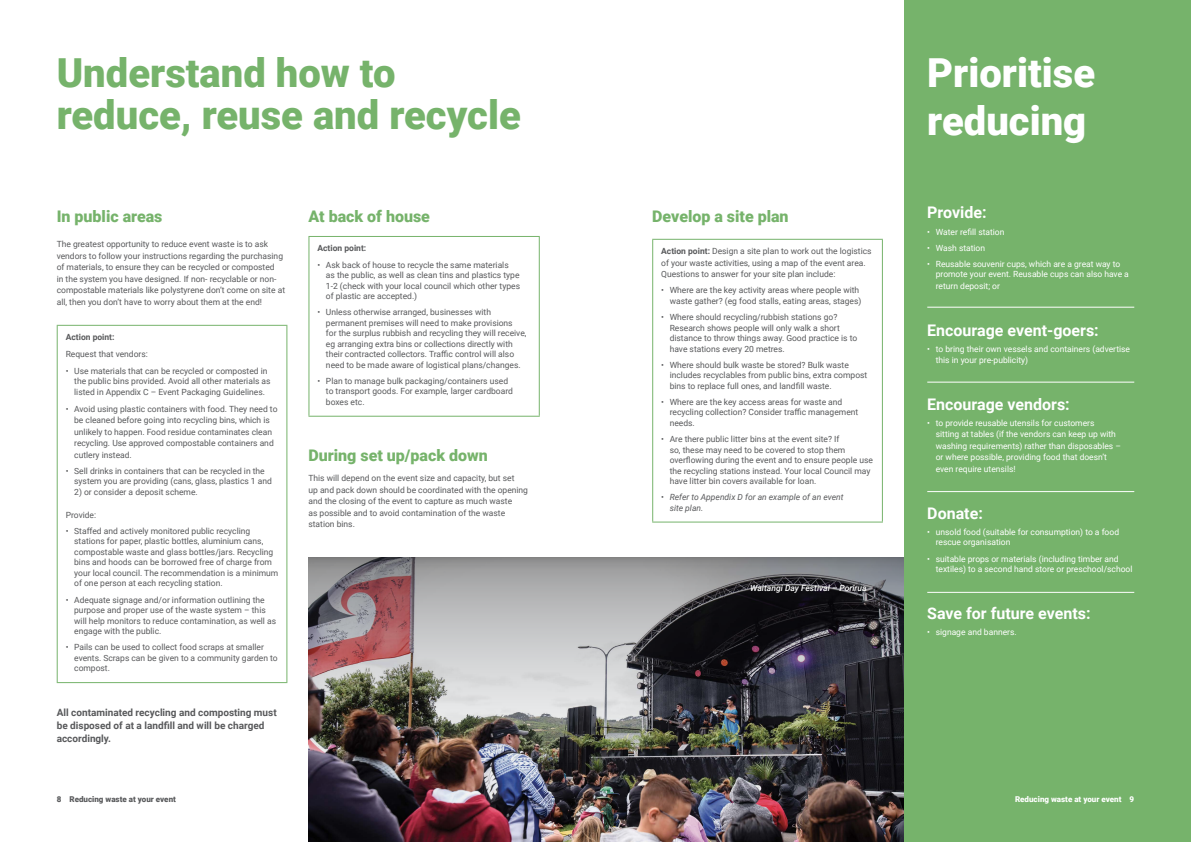
<style>
.page{position:relative;width:1191px;height:842px;background:#fff}
.page>*{position:absolute;margin:0;border:0;box-sizing:border-box;transform-origin:0 0}
.t1{font:900 40px/42px "Roboto";color:#76b36b}
.Body{font:900 40px/48px "Roboto";color:#fff}
.t2{font:700 16px "Roboto";color:#fff}
.Body-2{font:900 16px "Roboto";color:#76b36b}
.t3{font:700 10px/13px "Roboto";color:#58595b}
.Body-3{font:8.5px/10.5px "Roboto";color:#58595b}
.t4{font:8.5px/10.5px "Roboto";color:#fff}
.t5{font:italic 8.5px/10.5px "Roboto";color:#58595b}
.t6{font:italic 500 8.5px "Roboto";color:#fff}
.Body-4{font:700 8.5px "Roboto";color:#58595b}
.t7{font:900 8px "Roboto";color:#58595b}
.t8{font:900 8px "Roboto";color:#fff}
.s1{font-weight:700}
.s2{font-style:normal}
</style>
<div class="page">
<img style="left:308px;top:557px;width:596px;height:285px">
<div style="left:904px;top:0;width:287px;height:842px;background:#76b36b"></div>
<hr style="left:652px;top:239px;width:231px;height:1px;background:#76b36b">
<hr style="left:652px;top:240px;width:1px;height:282px;background:#76b36b">
<hr style="left:882px;top:240px;width:1px;height:282px;background:#76b36b">
<hr style="left:652px;top:522px;width:231px;height:1px;background:#76b36b">
<hr style="left:308px;top:236px;width:232px;height:1px;background:#76b36b">
<hr style="left:308px;top:237px;width:1px;height:179px;background:#76b36b">
<hr style="left:539px;top:237px;width:1px;height:179px;background:#76b36b">
<hr style="left:308px;top:416px;width:232px;height:1px;background:#76b36b">
<hr style="left:57px;top:325px;width:230px;height:1px;background:#76b36b">
<hr style="left:57px;top:326px;width:1px;height:356px;background:#76b36b">
<hr style="left:286px;top:326px;width:1px;height:356px;background:#76b36b">
<hr style="left:57px;top:682px;width:230px;height:1px;background:#76b36b">
<hr style="left:927px;top:307px;width:207px;height:1px;background:#fff">
<hr style="left:927px;top:382px;width:207px;height:1px;background:#fff">
<hr style="left:927px;top:491px;width:207px;height:1px;background:#fff">
<hr style="left:927px;top:592px;width:207px;height:1px;background:#fff">
<h1 class="t1" style="left:57px;top:50px;width:465px">Understand how to reduce, reuse and recycle</h1>
<h2 class="Body-2" style="left:57px;top:205px;width:107px">In public areas</h2>
<h3 class="Body-3" style="left:57px;top:238px;width:230px;line-height:11.5px">The greatest opportunity to reduce event waste is to ask vendors to follow your instructions regarding the purchasing of materials, to ensure they can be recycled or composted<br>in the system you have designed. If non- recyclable or non&shy;compostable materials like polystyrene don’t come on site at all, then you don’t have to worry about them at the end!</h3>
<p class="Body-4" style="left:66px;top:331px;width:50px">Action point:</p>
<p class="Body-3" style="left:66px;top:349px;width:84px">Request that vendors:</p>
<p class="Body-3" style="left:74px;top:365px;width:198px;text-indent:-9px">• Use materials that can be recycled or composted in the public bins provided. Avoid all other materials as listed in Appendix C – Event Packaging Guidelines.</p>
<p class="Body-3" style="left:74px;top:403px;width:205px;line-height:11.5px;text-indent:-9px">• Avoid using plastic containers with food. They need to be cleaned before going into recycling bins, which is unlikely to happen. Food residue contaminates clean recycling. Use approved compostable containers and cutlery instead.</p>
<p class="Body-3" style="left:74px;top:465px;width:199px;text-indent:-9px">• Sell drinks in containers that can be recycled in the system you are providing (cans, glass, plastics 1 and</p>
<p class="Body-3" style="left:74px;top:486px;width:125px">2) or consider a deposit scheme.</p>
<p class="Body-3" style="left:66px;top:509px;width:32px">Provide:</p>
<p class="Body-3" style="left:74px;top:525px;width:206px;text-indent:-9px">• Staffed and actively monitored public recycling stations for paper, plastic bottles, aluminium cans, compostable waste and glass bottles/jars. Recycling bins and hoods can be borrowed free of charge from your local council. The recommendation is a minimum of one person at each recycling station.</p>
<p class="Body-3" style="left:74px;top:594px;width:203px;text-indent:-9px">• Adequate signage and/or information outlining the purpose and proper use of the waste system – this will help monitors to reduce contamination, as well as engage with the public.</p>
<p class="Body-3" style="left:74px;top:642px;width:205px;text-indent:-9px">• Pails can be used to collect food scraps at smaller events. Scraps can be given to a community garden to compost.</p>
<h3 class="t3" style="left:57px;top:705px;width:221px">All contaminated recycling and composting must be disposed of at a landfill and will be charged accordingly.</h3>
<p class="t7" style="left:57px;top:794px;width:121px">8 Reducing waste at your event</p>
<p class="Body-2" style="left:308px;top:205px;width:123px">At back of house</p>
<p class="Body-4" style="left:317px;top:242px;width:50px">Action point:</p>
<p class="Body-3" style="left:326px;top:259px;width:196px;text-indent:-9px">• Ask back of house to recycle the same materials<br>as the public, as well as clean tins and plastics type 1-2 (check with your local council which other types of plastic are accepted.)</p>
<p class="Body-3" style="left:326px;top:307px;width:202px;text-indent:-9px">• Unless otherwise arranged, businesses with permanent premises will need to make provisions<br>for the surplus rubbish and recycling they will receive, eg arranging extra bins or collections directly with their contracted collectors. Traffic control will also need to be made aware of logistical plans/changes.</p>
<p class="Body-3" style="left:326px;top:375px;width:188px;text-indent:-9px">• Plan to manage bulk packaging/containers used to transport goods. For example, larger cardboard boxes etc.</p>
<h2 class="Body-2" style="left:308px;top:444px;width:181px">During set up/pack down</h2>
<p class="Body-3" style="left:308px;top:472px;width:221px;line-height:11.5px">This will depend on the event size and capacity, but set<br>up and pack down should be coordinated with the opening and the closing of the event to capture as much waste<br>as possible and to avoid contamination of the waste station bins.</p>
<h2 class="Body-2" style="left:652px;top:205px;width:138px">Develop a site plan</h2>
<p class="Body-3" style="left:661px;top:245px;width:212px;line-height:11.5px"><span class="s1">Action point:</span> Design a site plan to work out the logistics of your waste activities, using a map of the event area.<br>Questions to answer for your site plan include:</p>
<p class="Body-3" style="left:661px;top:285px;width:202px;text-align:right">• Where are the key activity areas where people with waste gather? (eg food stalls, eating areas, stages)</p>
<p class="Body-3" style="left:669px;top:311px;width:189px;text-indent:-9px">• Where should recycling/rubbish stations go?<br>Research shows people will only walk a short distance to throw things away. Good practice is to have stations every 20 metres.</p>
<p class="Body-3" style="left:669px;top:359px;width:199px;text-indent:-9px">• Where should bulk waste be stored? Bulk waste includes recyclables from public bins, extra compost bins to replace full ones, and landfill waste.</p>
<p class="Body-3" style="left:669px;top:396px;width:190px;text-indent:-9px">• Where are the key access areas for waste and recycling collection? Consider traffic management needs.</p>
<p class="Body-3" style="left:669px;top:433px;width:205px;text-indent:-9px">• Are there public litter bins at the event site? If<br>so, these may need to be covered to stop them overflowing during the event and to ensure people use the recycling stations instead. Your local Council may have litter bin covers available for loan.</p>
<p class="t5" style="left:669px;top:492px;width:175px;text-indent:-9px"><span class="s2">•</span> Refer to Appendix D for an example of an event site plan.</p>
<p class="t6" style="left:750px;top:582px;width:118px">Waitangi Day Festival – Porirua</p>
<p class="Body" style="left:927px;top:47px;width:169px">Prioritise reducing</p>
<h3 class="t2" style="left:927px;top:201px;width:61px">Provide:</h3>
<p class="t4" style="left:927px;top:226px;width:79px">• Water refill station</p>
<p class="t4" style="left:927px;top:242px;width:59px">• Wash station</p>
<p class="t4" style="left:935px;top:258px;width:195px;text-indent:-9px">• Reusable souvenir cups, which are a great way to promote your event. Reusable cups can also have a</p>
<p class="t4" style="left:935px;top:280px;width:66px">return deposit; or</p>
<h3 class="t2" style="left:927px;top:319px;width:173px">Encourage event-goers:</h3>
<p class="t4" style="left:935px;top:343px;width:196px;text-indent:-9px">• to bring their own vessels and containers (advertise this in your pre-publicity)</p>
<h3 class="t2" style="left:927px;top:393px;width:144px">Encourage vendors:</h3>
<p class="t4" style="left:935px;top:417px;width:187px;line-height:11.5px;text-indent:-9px">• to provide reusable utensils for customers<br>sitting at tables (if the vendors can keep up with washing requirements) rather than disposables – or where possible, providing food that doesn’t even require utensils!</p>
<h3 class="t2" style="left:927px;top:502px;width:57px">Donate:</h3>
<p class="t4" style="left:935px;top:526px;width:185px;text-indent:-9px">• unsold food (suitable for consumption) to a food rescue organisation</p>
<p class="t4" style="left:935px;top:553px;width:198px;text-indent:-9px">• suitable props or materials (including timber and textiles) to a second hand store or preschool/school</p>
<h3 class="t2" style="left:927px;top:602px;width:165px">Save for future events:</h3>
<p class="t4" style="left:927px;top:627px;width:91px">• signage and banners.</p>
<p class="t8" style="left:1015px;top:794px;width:121px">Reducing waste at your event 9</p>
</div>
